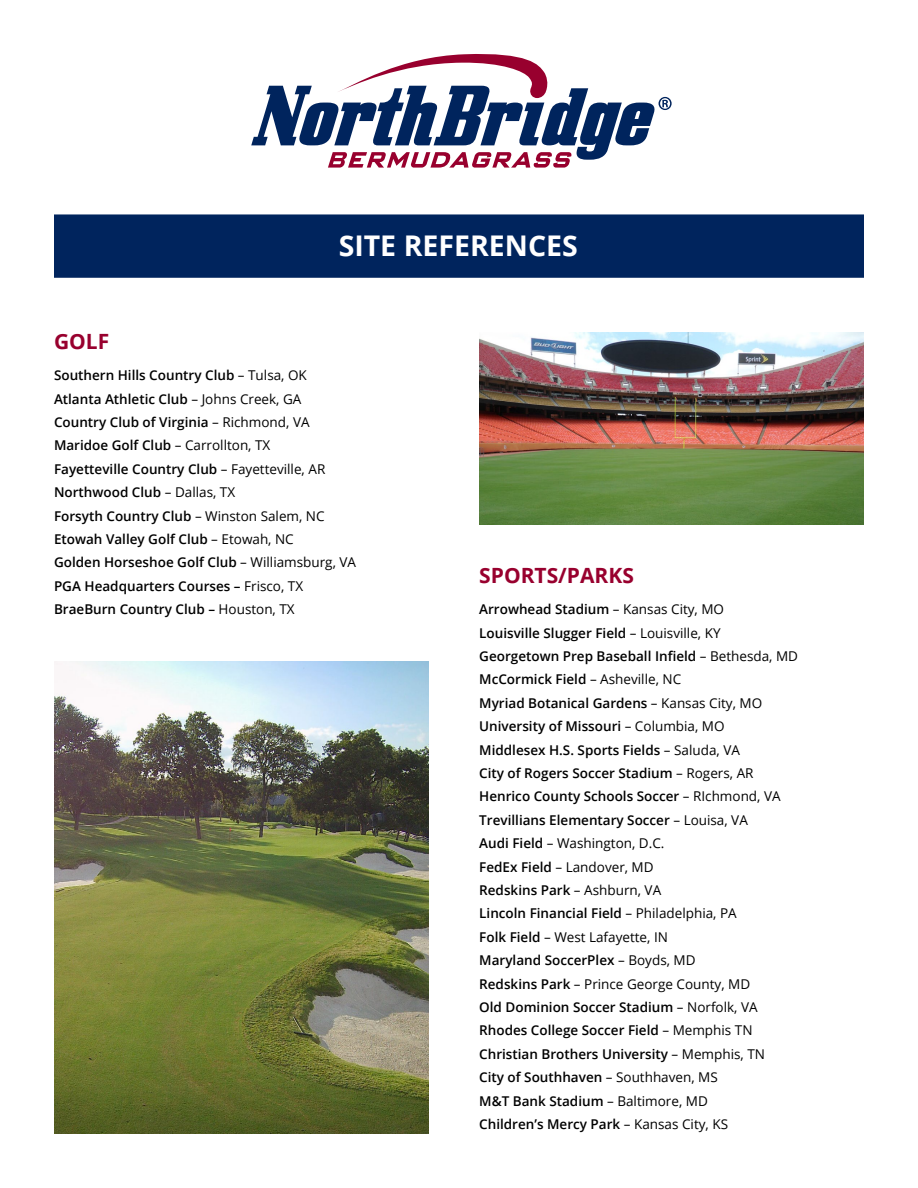
<style>
.page{position:relative;width:918px;height:1188px;background:#fff}
.page>*{position:absolute;margin:0;border:0;box-sizing:border-box;transform-origin:0 0}
.t1{font:700 28.5px "Open Sans";color:#fff}
.t2{font:700 21px "Open Sans";color:#98002e}
.t3{font:600 13.5px/23.4px "Open Sans";color:#000}
.s1{font-weight:400}
</style>
<div class="page">
<div style="left:54px;top:214px;width:810px;height:64px;background:#00245d"></div>
<img style="left:479px;top:333px;width:385px;height:192px">
<img style="left:54px;top:662px;width:375px;height:472px">
<svg style="left:251px;top:54px;width:421px;height:114px"></svg>
<h1 class="t1" style="left:339px;top:226px;width:241px">SITE REFERENCES</h1>
<h2 class="t2" style="left:54px;top:326px;width:57px">GOLF</h2>
<p class="t3" style="left:54px;top:363px;width:304px">Southern Hills Country Club <span class="s1">– Tulsa, OK </span>Atlanta Athletic Club <span class="s1">– Johns Creek, GA </span>Country Club of Virginia <span class="s1">– Richmond, VA </span>Maridoe Golf Club <span class="s1">– Carrollton, TX<br></span>Fayetteville Country Club <span class="s1">– Fayetteville, AR </span>Northwood Club <span class="s1">– Dallas, TX<br></span>Forsyth Country Club <span class="s1">– Winston Salem, NC </span>Etowah Valley Golf Club <span class="s1">– Etowah, NC<br></span>Golden Horseshoe Golf Club <span class="s1">– Williamsburg, VA </span>PGA Headquarters Courses – <span class="s1">Frisco, TX </span>BraeBurn Country Club – <span class="s1">Houston, TX</span></p>
<h2 class="t2" style="left:479px;top:560px;width:156px">SPORTS/PARKS</h2>
<p class="t3" style="left:479px;top:597px;width:320px">Arrowhead Stadium <span class="s1">– Kansas City, MO<br></span>Louisville Slugger Field <span class="s1">– Louisville, KY </span>Georgetown Prep Baseball Infield <span class="s1">– Bethesda, MD </span>McCormick Field <span class="s1">– Asheville, NC<br></span>Myriad Botanical Gardens <span class="s1">– Kansas City, MO </span>University of Missouri <span class="s1">– Columbia, MO<br></span>Middlesex H.S. Sports Fields <span class="s1">– Saluda, VA<br></span>City of Rogers Soccer Stadium <span class="s1">– Rogers, AR </span>Henrico County Schools Soccer <span class="s1">– RIchmond, VA </span>Trevillians Elementary Soccer <span class="s1">– Louisa, VA<br></span>Audi Field <span class="s1">– Washington, D.C.<br></span>FedEx Field <span class="s1">– Landover, MD<br></span>Redskins Park <span class="s1">– Ashburn, VA<br></span>Lincoln Financial Field <span class="s1">– Philadelphia, PA<br></span>Folk Field <span class="s1">– West Lafayette, IN<br></span>Maryland SoccerPlex <span class="s1">– Boyds, MD<br></span>Redskins Park <span class="s1">– Prince George County, MD<br></span>Old Dominion Soccer Stadium <span class="s1">– Norfolk, VA </span>Rhodes College Soccer Field <span class="s1">– Memphis TN </span>Christian Brothers University <span class="s1">– Memphis, TN<br></span>City of Southhaven <span class="s1">– Southhaven, MS<br></span>M&amp;T Bank Stadium <span class="s1">– Baltimore, MD<br></span>Children’s Mercy Park <span class="s1">– Kansas City, KS</span></p>
</div>
